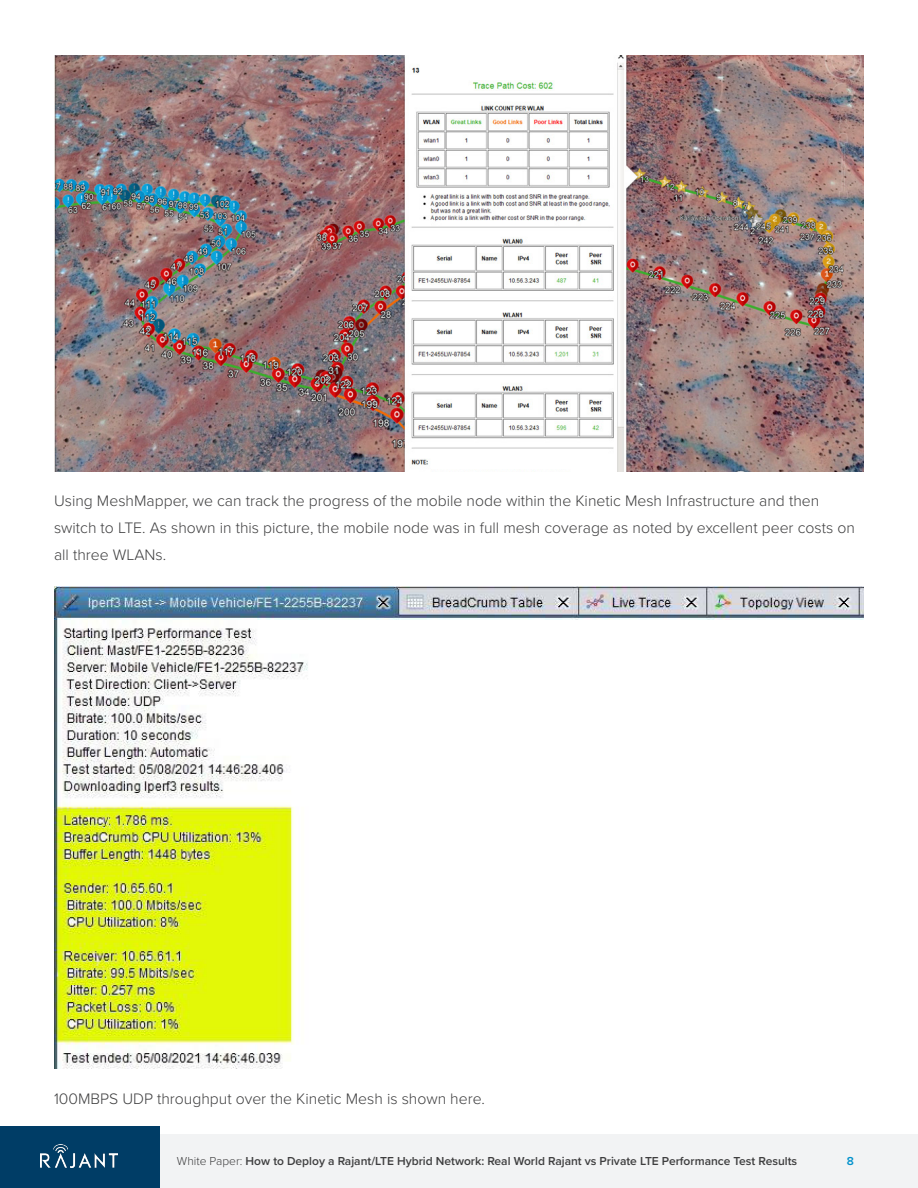
<style>
.page{position:relative;width:918px;height:1188px;background:#fff}
.page>*{position:absolute;margin:0;border:0;box-sizing:border-box;transform-origin:0 0}
.t1{font:300 15.75px/27px "Proxima Nova";color:#3e3e3f}
.t2{font:600 12px "Proxima Nova";color:#3e3e3f}
.t3{font:600 12px "Proxima Nova";color:#0091cc}
.s1{font-weight:300}
</style>
<div class="page">
<div style="left:0;top:1134px;width:918px;height:54px;background:#f2f3f4"></div>
<div style="left:0;top:1127px;width:159px;height:61px;background:#003d66"></div>
<img style="left:40px;top:1145px;width:77px;height:22px">
<img style="left:54px;top:56px;width:810px;height:416px">
<img style="left:54px;top:586px;width:810px;height:482px">
<p class="t1" style="left:54px;top:487px;width:802px">Using MeshMapper, we can track the progress of the mobile node within the Kinetic Mesh Infrastructure and then switch to LTE. As shown in this picture, the mobile node was in full mesh coverage as noted by excellent peer costs on all three WLANs.</p>
<p class="t1" style="left:54px;top:1085px;width:432px">100MBPS UDP throughput over the Kinetic Mesh is shown here.</p>
<p class="t2" style="left:177px;top:1152px;width:622px"><span class="s1">White Paper:</span> How to Deploy a Rajant/LTE Hybrid Network: Real World Rajant vs Private LTE Performance Test Results</p>
<p class="t3" style="left:847px;top:1152px;width:9px">8</p>
</div>
